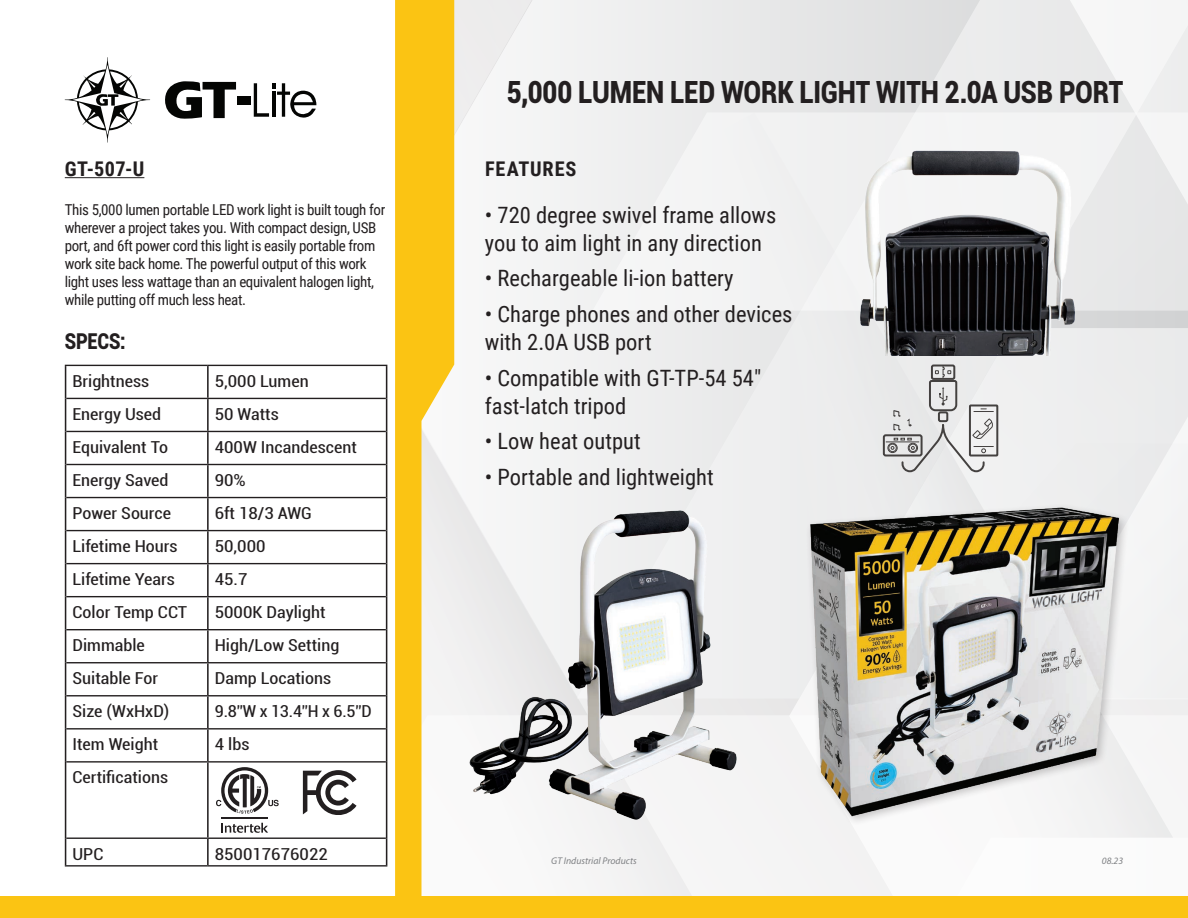
<style>
.page{position:relative;width:1188px;height:918px;background:#fff}
.page>*{position:absolute;margin:0;border:0;box-sizing:border-box;transform-origin:0 0}
.t1{font:900 30.6px "Roboto";letter-spacing:-.01em;color:#231f20;scale:.84 1}
.t2{font:22.5px/28.5px "Roboto Condensed";color:#231f20}
.t3{font:900 21.9px "Roboto";letter-spacing:-.01em;color:#231f20;scale:.84 1}
.t4{font:700 20.25px "Roboto Condensed";letter-spacing:.04em;color:#231f20}
.t5{font:condensed 16.5px "Roboto";color:#231f20;scale:1.11 1}
.t6{font:condensed 16.5px "Roboto";color:#231f20;scale:1.07 1}
.t7{font:15px/18px "Roboto Condensed";letter-spacing:-.025em;color:#231f20}
.t8{font:italic 9.75px "Myriad Pro";color:#808285}
</style>
<div class="page">
<div style="left:454px;top:311px;width:319px;height:404px;background:#f4f5f5"></div>
<div style="left:577px;top:715px;width:611px;height:181px;background:#f6f5f6"></div>
<div style="left:454px;top:444px;width:123px;height:48px;background:#f5f5f5"></div>
<svg style="left:577px;top:0;width:611px;height:699px"></svg>
<svg style="left:454px;top:0;width:86px;height:311px"></svg>
<svg style="left:395px;top:0;width:59px;height:896px;fill:#fbc413"></svg>
<div style="left:0;top:896px;width:1188px;height:22px;background:#fbc413"></div>
<svg style="left:65px;top:57px;width:85px;height:86px"></svg>
<svg style="left:165px;top:81px;width:71px;height:38px"></svg>
<div style="left:237px;top:96px;width:13px;height:9px;background:#040503"></div>
<svg style="left:254px;top:83px;width:62px;height:35px"></svg>
<hr style="left:65px;top:365px;width:143px;height:1px;background:#231f20">
<hr style="left:208px;top:365px;width:179px;height:1px;background:#231f20">
<hr style="left:66px;top:398px;width:142px;height:1px;background:#231f20">
<hr style="left:208px;top:398px;width:178px;height:1px;background:#231f20">
<hr style="left:66px;top:431px;width:142px;height:1px;background:#231f20">
<hr style="left:208px;top:431px;width:178px;height:1px;background:#231f20">
<hr style="left:66px;top:464px;width:142px;height:1px;background:#231f20">
<hr style="left:208px;top:464px;width:178px;height:1px;background:#231f20">
<hr style="left:66px;top:497px;width:142px;height:1px;background:#231f20">
<hr style="left:208px;top:497px;width:178px;height:1px;background:#231f20">
<hr style="left:66px;top:530px;width:142px;height:1px;background:#231f20">
<hr style="left:208px;top:530px;width:178px;height:1px;background:#231f20">
<hr style="left:66px;top:563px;width:142px;height:1px;background:#231f20">
<hr style="left:208px;top:563px;width:178px;height:1px;background:#231f20">
<hr style="left:66px;top:596px;width:142px;height:1px;background:#231f20">
<hr style="left:208px;top:596px;width:178px;height:1px;background:#231f20">
<hr style="left:66px;top:629px;width:142px;height:1px;background:#231f20">
<hr style="left:208px;top:629px;width:178px;height:1px;background:#231f20">
<hr style="left:66px;top:662px;width:142px;height:1px;background:#231f20">
<hr style="left:208px;top:662px;width:178px;height:1px;background:#231f20">
<hr style="left:66px;top:695px;width:142px;height:1px;background:#231f20">
<hr style="left:208px;top:695px;width:178px;height:1px;background:#231f20">
<hr style="left:66px;top:728px;width:142px;height:2px;background:#231f20">
<hr style="left:208px;top:728px;width:178px;height:2px;background:#231f20">
<hr style="left:66px;top:761px;width:142px;height:2px;background:#231f20">
<hr style="left:208px;top:761px;width:178px;height:2px;background:#231f20">
<hr style="left:66px;top:838px;width:142px;height:1px;background:#231f20">
<hr style="left:208px;top:838px;width:178px;height:1px;background:#231f20">
<hr style="left:65px;top:865px;width:143px;height:2px;background:#231f20">
<hr style="left:208px;top:865px;width:179px;height:2px;background:#231f20">
<hr style="left:65px;top:366px;width:1px;height:32px;background:#231f20">
<hr style="left:207px;top:366px;width:2px;height:32px;background:#231f20">
<hr style="left:386px;top:366px;width:1px;height:32px;background:#231f20">
<hr style="left:65px;top:398px;width:1px;height:33px;background:#231f20">
<hr style="left:207px;top:399px;width:2px;height:32px;background:#231f20">
<hr style="left:386px;top:398px;width:1px;height:33px;background:#231f20">
<hr style="left:65px;top:431px;width:1px;height:34px;background:#231f20">
<hr style="left:207px;top:432px;width:2px;height:32px;background:#231f20">
<hr style="left:386px;top:431px;width:1px;height:34px;background:#231f20">
<hr style="left:65px;top:465px;width:1px;height:33px;background:#231f20">
<hr style="left:207px;top:465px;width:2px;height:32px;background:#231f20">
<hr style="left:386px;top:465px;width:1px;height:33px;background:#231f20">
<hr style="left:65px;top:498px;width:1px;height:33px;background:#231f20">
<hr style="left:207px;top:498px;width:2px;height:32px;background:#231f20">
<hr style="left:386px;top:498px;width:1px;height:33px;background:#231f20">
<hr style="left:65px;top:531px;width:1px;height:33px;background:#231f20">
<hr style="left:207px;top:531px;width:2px;height:32px;background:#231f20">
<hr style="left:386px;top:531px;width:1px;height:33px;background:#231f20">
<hr style="left:65px;top:564px;width:1px;height:33px;background:#231f20">
<hr style="left:207px;top:564px;width:2px;height:32px;background:#231f20">
<hr style="left:386px;top:564px;width:1px;height:33px;background:#231f20">
<hr style="left:65px;top:597px;width:1px;height:33px;background:#231f20">
<hr style="left:207px;top:597px;width:2px;height:32px;background:#231f20">
<hr style="left:386px;top:597px;width:1px;height:33px;background:#231f20">
<hr style="left:65px;top:630px;width:1px;height:33px;background:#231f20">
<hr style="left:207px;top:630px;width:2px;height:32px;background:#231f20">
<hr style="left:386px;top:630px;width:1px;height:33px;background:#231f20">
<hr style="left:65px;top:663px;width:1px;height:33px;background:#231f20">
<hr style="left:207px;top:663px;width:2px;height:32px;background:#231f20">
<hr style="left:386px;top:663px;width:1px;height:33px;background:#231f20">
<hr style="left:65px;top:696px;width:1px;height:33px;background:#231f20">
<hr style="left:207px;top:696px;width:2px;height:32px;background:#231f20">
<hr style="left:386px;top:696px;width:1px;height:33px;background:#231f20">
<hr style="left:65px;top:729px;width:1px;height:33px;background:#231f20">
<hr style="left:207px;top:730px;width:2px;height:31px;background:#231f20">
<hr style="left:386px;top:729px;width:1px;height:33px;background:#231f20">
<hr style="left:65px;top:762px;width:1px;height:76px;background:#231f20">
<hr style="left:207px;top:763px;width:2px;height:75px;background:#231f20">
<hr style="left:386px;top:762px;width:1px;height:76px;background:#231f20">
<svg style="left:65px;top:838px;width:1px;height:27px"></svg>
<hr style="left:207px;top:839px;width:2px;height:26px;background:#231f20">
<svg style="left:386px;top:838px;width:1px;height:27px"></svg>
<svg style="left:303px;top:770px;width:54px;height:45px"></svg>
<hr style="left:65px;top:177px;width:79px;height:1px;background:#231f20">
<svg style="left:221px;top:823px;width:47px;height:10px"></svg>
<hr style="left:221px;top:817px;width:47px;height:2px;background:#231f20">
<svg style="left:216px;top:767px;width:63px;height:47px"></svg>
<div style="left:806px;top:503px;width:324px;height:323px;background:#f3f3f3"></div>
<img style="left:798px;top:505px;width:325px;height:320px">
<img style="left:444px;top:492px;width:320px;height:346px">
<img style="left:859px;top:136px;width:241px;height:219px">
<div style="left:969px;top:405px;width:29px;height:52px;border:2px solid #444140"></div>
<div style="left:883px;top:434px;width:40px;height:23px;border:2px solid #444140;border-radius:2px"></div>
<div style="left:888px;top:443px;width:9px;height:10px;border:1px solid #444140;border-radius:50%"></div>
<hr style="left:886px;top:442px;width:33px;height:1px;background:#444140">
<div style="left:889px;top:444px;width:8px;height:8px;border:1px solid #444140;border-radius:50%"></div>
<svg style="left:891px;top:365px;width:102px;height:107px"></svg>
<h3 class="t4" style="left:65px;top:155px;width:81px">GT-507-U</h3>
<p class="t7" style="left:65px;top:200px;width:322px">This 5,000 lumen portable LED work light is built tough for wherever a project takes you. With compact design, USB port, and 6ft power cord this light is easily portable from work site back home. The powerful output of this work light uses less wattage than an equivalent halogen light, while putting off much less heat.</p>
<h3 class="t3" style="left:65px;top:326px;width:74px">SPECS:</h3>
<p class="t5" style="left:72px;top:369px;width:71px">Brightness</p>
<p class="t5" style="left:215px;top:369px;width:86px">5,000 Lumen</p>
<p class="t5" style="left:72px;top:402px;width:82px">Energy Used</p>
<p class="t5" style="left:215px;top:402px;width:59px">50 Watts</p>
<p class="t5" style="left:72px;top:436px;width:88px">Equivalent To</p>
<p class="t5" style="left:215px;top:436px;width:129px">400W Incandescent</p>
<p class="t5" style="left:72px;top:469px;width:88px">Energy Saved</p>
<p class="t5" style="left:215px;top:469px;width:29px">90%</p>
<p class="t5" style="left:72px;top:502px;width:90px">Power Source</p>
<p class="t5" style="left:215px;top:502px;width:89px">6ft 18/3 AWG</p>
<p class="t5" style="left:72px;top:535px;width:96px">Lifetime Hours</p>
<p class="t5" style="left:215px;top:535px;width:47px">50,000</p>
<p class="t5" style="left:72px;top:568px;width:94px">Lifetime Years</p>
<p class="t5" style="left:215px;top:568px;width:31px">45.7</p>
<p class="t5" style="left:72px;top:601px;width:105px">Color Temp CCT</p>
<p class="t5" style="left:215px;top:601px;width:101px">5000K Daylight</p>
<p class="t5" style="left:72px;top:634px;width:67px">Dimmable</p>
<p class="t5" style="left:215px;top:634px;width:114px">High/Low Setting</p>
<p class="t5" style="left:72px;top:667px;width:79px">Suitable For</p>
<p class="t5" style="left:215px;top:667px;width:106px">Damp Locations</p>
<p class="t5" style="left:72px;top:700px;width:89px">Size (WxHxD)</p>
<p class="t6" style="left:215px;top:700px;width:148px">9.8”W x 13.4”H x 6.5”D</p>
<p class="t5" style="left:72px;top:733px;width:79px">Item Weight</p>
<p class="t5" style="left:215px;top:733px;width:33px">4 lbs</p>
<p class="t5" style="left:72px;top:766px;width:88px">Certifications</p>
<p class="t5" style="left:72px;top:842px;width:29px">UPC</p>
<p class="t5" style="left:215px;top:842px;width:103px">850017676022</p>
<h1 class="t1" style="left:507px;top:70px;width:735px">5,000 LUMEN LED WORK LIGHT WITH 2.0A USB PORT</h1>
<h3 class="t4" style="left:485px;top:155px;width:93px">FEATURES</h3>
<h2 class="t2" style="left:485px;top:200px;width:293px">• 720 degree swivel frame allows you to aim light in any direction</h2>
<h2 class="t2" style="left:485px;top:263px;width:250px">• Rechargeable li-ion battery</h2>
<h2 class="t2" style="left:485px;top:299px;width:309px">• Charge phones and other devices with 2.0A USB port</h2>
<h2 class="t2" style="left:485px;top:362px;width:278px">• Compatible with GT-TP-54 54" fast-latch tripod</h2>
<h2 class="t2" style="left:485px;top:426px;width:157px">• Low heat output</h2>
<h2 class="t2" style="left:485px;top:461px;width:230px">• Portable and lightweight</h2>
<p class="t8" style="left:551px;top:855px;width:87px">GT Industrial Products</p>
<p class="t8" style="left:1102px;top:855px;width:23px">08.23</p>
</div>
